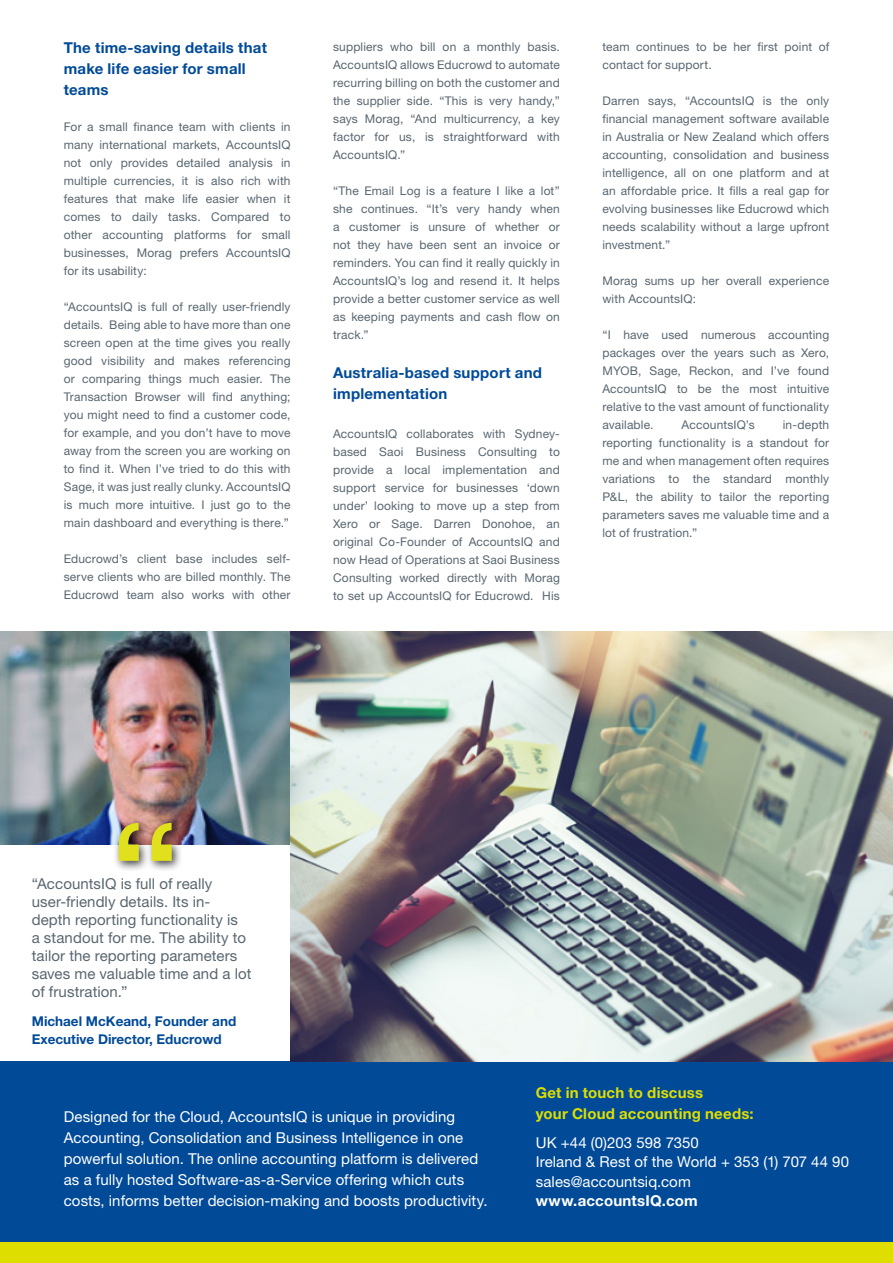
<style>
.page{position:relative;width:893px;height:1263px;background:#fff}
.page>*{position:absolute;margin:0;border:0;box-sizing:border-box;transform-origin:0 0}
.t1{font:15px/21px "Helvetica Neue LT Std";letter-spacing:.005em;color:#fff}
.t2{font:15px/18px "Helvetica Neue LT Std";letter-spacing:.005em;color:#596670}
.t3{font:700 15px/21px "Helvetica Neue LT Std";letter-spacing:.015em;color:#004a98}
.t4{font:700 15px/21px "Helvetica Neue LT Std";letter-spacing:.015em;color:#dedf00}
.t5{font:700 15px "Helvetica Neue LT Std";letter-spacing:.01em;color:#fff}
.t6{font:700 13.5px/18px "Helvetica Neue LT Std";color:#004a98}
.t7{font:12px/18px "Helvetica Neue LT Std";letter-spacing:.015em;color:#596670;text-align:justify}
</style>
<div class="page">
<div style="left:0;top:1242px;width:893px;height:21px;background:#dedf00"></div>
<div style="left:0;top:1061px;width:893px;height:181px;background:#004a98"></div>
<img style="left:0;top:631px;width:291px;height:214px">
<div style="left:113px;top:817px;width:70px;height:55px;background:#000;opacity:.75"></div>
<svg style="left:119px;top:823px;width:53px;height:38px;background:#c2b347"></svg>
<img style="left:291px;top:631px;width:602px;height:430px">
<p class="t3" style="left:64px;top:37px;width:205px">The time-saving details that make life easier for small teams</p>
<p class="t7" style="left:64px;top:118px;width:228px">For a small finance team with clients in many international markets, AccountsIQ not only provides detailed analysis in multiple currencies, it is also rich with features that make life easier when it comes to daily tasks. Compared to other accounting platforms for small businesses, Morag prefers AccountsIQ for its usability:</p>
<p class="t7" style="left:64px;top:298px;width:228px">“AccountsIQ is full of really user-friendly details. Being able to have more than one screen open at the time gives you really good visibility and makes referencing or comparing things much easier. The Transaction Browser will find anything; you might need to find a customer code, for example, and you don’t have to move away from the screen you are working on to find it. When I’ve tried to do this with Sage, it was just really clunky. AccountsIQ is much more intuitive. I just go to the main dashboard and everything is there.”</p>
<p class="t7" style="left:64px;top:550px;width:228px">Educrowd’s client base includes self&shy;serve clients who are billed monthly. The Educrowd team also works with other</p>
<p class="t7" style="left:333px;top:38px;width:228px">suppliers who bill on a monthly basis.<br>AccountsIQ allows Educrowd to automate recurring billing on both the customer and the supplier side. “This is very handy,” says Morag, “And multicurrency, a key factor for us, is straightforward with AccountsIQ.”</p>
<p class="t7" style="left:333px;top:182px;width:228px">“The Email Log is a feature I like a lot” she continues. “It’s very handy when a customer is unsure of whether or not they have been sent an invoice or reminders. You can find it really quickly in AccountsIQ’s log and resend it. It helps provide a better customer service as well as keeping payments and cash flow on track.”</p>
<p class="t3" style="left:333px;top:362px;width:210px">Australia-based support and implementation</p>
<p class="t7" style="left:333px;top:425px;width:228px">AccountsIQ collaborates with Sydney&shy;based Saoi Business Consulting to provide a local implementation and support service for businesses ‘down under’ looking to move up a step from Xero or Sage. Darren Donohoe, an original Co-Founder of AccountsIQ and now Head of Operations at Saoi Business Consulting worked directly with Morag to set up AccountsIQ for Educrowd. His</p>
<p class="t7" style="left:602px;top:38px;width:228px">team continues to be her first point of contact for support.</p>
<p class="t7" style="left:602px;top:92px;width:228px">Darren says, “AccountsIQ is the only financial management software available in Australia or New Zealand which offers accounting, consolidation and business intelligence, all on one platform and at an affordable price. It fills a real gap for evolving businesses like Educrowd which needs scalability without a large upfront investment.”</p>
<p class="t7" style="left:602px;top:272px;width:228px">Morag sums up her overall experience with AccountsIQ:</p>
<p class="t7" style="left:602px;top:326px;width:228px">“I have used numerous accounting packages over the years such as Xero, MYOB, Sage, Reckon, and I’ve found AccountsIQ to be the most intuitive relative to the vast amount of functionality available.</p>
<p class="t7" style="left:682px;top:416px;width:75px">AccountsIQ’s</p>
<p class="t7" style="left:602px;top:416px;width:228px;text-indent:180px">in-depth reporting functionality is a standout for me and when management often requires variations to the standard monthly P&amp;L, the ability to tailor the reporting parameters saves me valuable time and a lot of frustration.”</p>
<p class="t2" style="left:32px;top:875px;width:221px">“AccountsIQ is full of really user-friendly details. Its in&shy;depth reporting functionality is<br>a standout for me. The ability to tailor the reporting parameters saves me valuable time and a lot of frustration.”</p>
<p class="t6" style="left:32px;top:1012px;width:206px">Michael McKeand, Founder and<br>Executive Director, Educrowd</p>
<p class="t1" style="left:64px;top:1106px;width:425px">Designed for the Cloud, AccountsIQ is unique in providing Accounting, Consolidation and Business Intelligence in one powerful solution. The online accounting platform is delivered as a fully hosted Software-as-a-Service offering which cuts costs, informs better decision-making and boosts productivity.</p>
<p class="t4" style="left:536px;top:1081px;width:219px">Get in touch to discuss<br>your Cloud accounting needs:</p>
<p class="t1" style="left:536px;top:1132px;width:315px;line-height:19.5px">UK +44 (0)203 598 7350<br>Ireland &amp; Rest of the World + 353 (1) 707 44 90 sales@accountsiq.com</p>
<p class="t5" style="left:536px;top:1191px;width:163px">www.accountsIQ.com</p>
</div>
